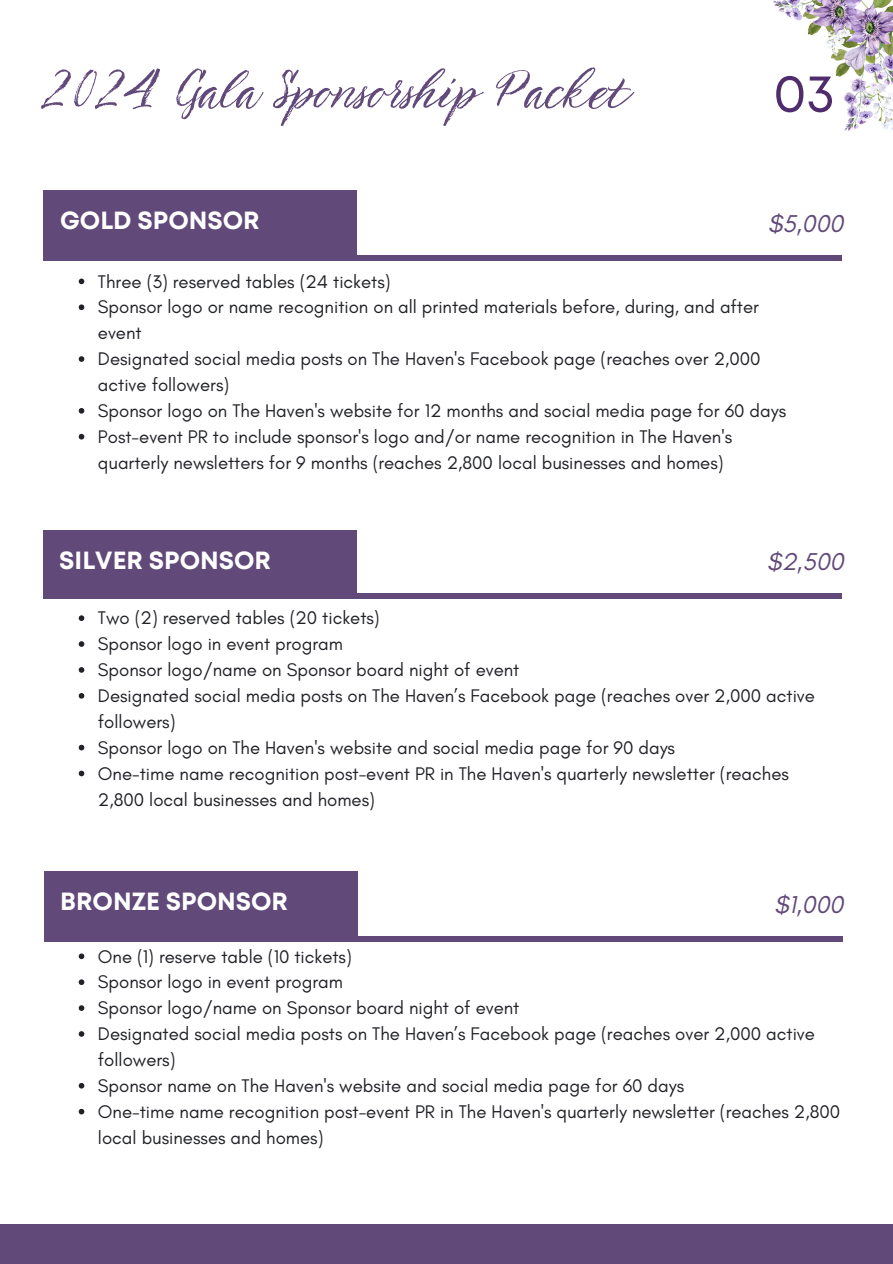
<style>
.page{position:relative;width:893px;height:1264px;background:#fff}
.page>*{position:absolute;margin:0;border:0;box-sizing:border-box;transform-origin:0 0}
.t1{font:60px "TT Berlinerins Script";color:#61497a}
.t2{font:52.95px "Mont";color:#4f2c6b}
.t3{font:700 24.75px "Mont";color:#fff}
.t4{font:italic 24.75px "Glacial Indifference";color:#61497a}
.t5{font:18.6px/25.8px "Glacial Indifference";color:#212227}
</style>
<div class="page">
<div style="left:0;top:1224px;width:892px;height:39px;background:#61497a"></div>
<div style="left:43px;top:190px;width:313px;height:67px;background:#61497a"></div>
<svg style="left:79px;top:278px;width:5px;height:6px"></svg>
<svg style="left:79px;top:304px;width:5px;height:6px"></svg>
<svg style="left:79px;top:356px;width:5px;height:6px"></svg>
<svg style="left:79px;top:408px;width:5px;height:5px"></svg>
<svg style="left:79px;top:434px;width:5px;height:5px"></svg>
<div style="left:43px;top:255px;width:798px;height:5px;background:#61497a"></div>
<div style="left:43px;top:530px;width:313px;height:67px;background:#61497a"></div>
<div style="left:43px;top:593px;width:798px;height:6px;background:#61497a"></div>
<svg style="left:79px;top:615px;width:5px;height:6px"></svg>
<svg style="left:79px;top:641px;width:5px;height:6px"></svg>
<svg style="left:79px;top:667px;width:5px;height:5px"></svg>
<svg style="left:79px;top:693px;width:5px;height:5px"></svg>
<svg style="left:79px;top:744px;width:5px;height:6px"></svg>
<svg style="left:79px;top:770px;width:5px;height:6px"></svg>
<div style="left:44px;top:935px;width:798px;height:6px;background:#61497a"></div>
<div style="left:44px;top:871px;width:313px;height:67px;background:#61497a"></div>
<svg style="left:79px;top:953px;width:5px;height:6px"></svg>
<svg style="left:79px;top:979px;width:5px;height:6px"></svg>
<svg style="left:79px;top:1005px;width:5px;height:5px"></svg>
<svg style="left:79px;top:1031px;width:5px;height:5px"></svg>
<svg style="left:79px;top:1082px;width:5px;height:6px"></svg>
<svg style="left:79px;top:1108px;width:5px;height:6px"></svg>
<img style="left:773px;top:1px;width:119px;height:129px">
<p class="t1" style="left:44px;top:52px;width:586px">2024 Gala Sponsorship Packet</p>
<p class="t2" style="left:773px;top:73px;width:63px">03</p>
<p class="t3" style="left:60px;top:211px;width:201px">GOLD SPONSOR</p>
<p class="t4" style="left:767px;top:208px;width:77px">$5,000</p>
<h1 class="t5" style="left:98px;top:268px;width:294px">Three (3) reserved tables (24 tickets)</h1>
<p class="t5" style="left:98px;top:294px;width:662px">Sponsor logo or name recognition on all printed materials before, during, and after event</p>
<h2 class="t5" style="left:98px;top:346px;width:664px">Designated social media posts on The Haven's Facebook page (reaches over 2,000 active followers)</h2>
<h3 class="t5" style="left:98px;top:397px;width:689px">Sponsor logo on The Haven's website for 12 months and social media page for 60 days</h3>
<p class="t5" style="left:98px;top:423px;width:635px">Post-event PR to include sponsor's logo and/or name recognition in The Haven's quarterly newsletters for 9 months (reaches 2,800 local businesses and homes)</p>
<p class="t3" style="left:59px;top:551px;width:213px">SILVER SPONSOR</p>
<p class="t4" style="left:766px;top:546px;width:79px">$2,500</p>
<h2 class="t5" style="left:98px;top:605px;width:283px">Two (2) reserved tables (20 tickets)</h2>
<h3 class="t5" style="left:98px;top:631px;width:246px">Sponsor logo in event program</h3>
<p class="t5" style="left:98px;top:656px;width:423px">Sponsor logo/name on Sponsor board night of event</p>
<p class="t5" style="left:98px;top:682px;width:718px">Designated social media posts on The Haven’s Facebook page (reaches over 2,000 active followers)</p>
<p class="t5" style="left:98px;top:734px;width:578px">Sponsor logo on The Haven's website and social media page for 90 days</p>
<p class="t5" style="left:98px;top:760px;width:692px">One-time name recognition post-event PR in The Haven's quarterly newsletter (reaches<br>2,800 local businesses and homes)</p>
<p class="t3" style="left:60px;top:892px;width:229px">BRONZE SPONSOR</p>
<p class="t4" style="left:774px;top:889px;width:71px">$1,000</p>
<h2 class="t5" style="left:98px;top:943px;width:255px">One (1) reserve table (10 tickets)</h2>
<h3 class="t5" style="left:98px;top:968px;width:246px">Sponsor logo in event program</h3>
<p class="t5" style="left:98px;top:994px;width:423px">Sponsor logo/name on Sponsor board night of event</p>
<p class="t5" style="left:98px;top:1020px;width:718px">Designated social media posts on The Haven’s Facebook page (reaches over 2,000 active followers)</p>
<p class="t5" style="left:98px;top:1072px;width:587px">Sponsor name on The Haven's website and social media page for 60 days</p>
<p class="t5" style="left:98px;top:1098px;width:743px">One-time name recognition post-event PR in The Haven's quarterly newsletter (reaches 2,800 local businesses and homes)</p>
</div>
